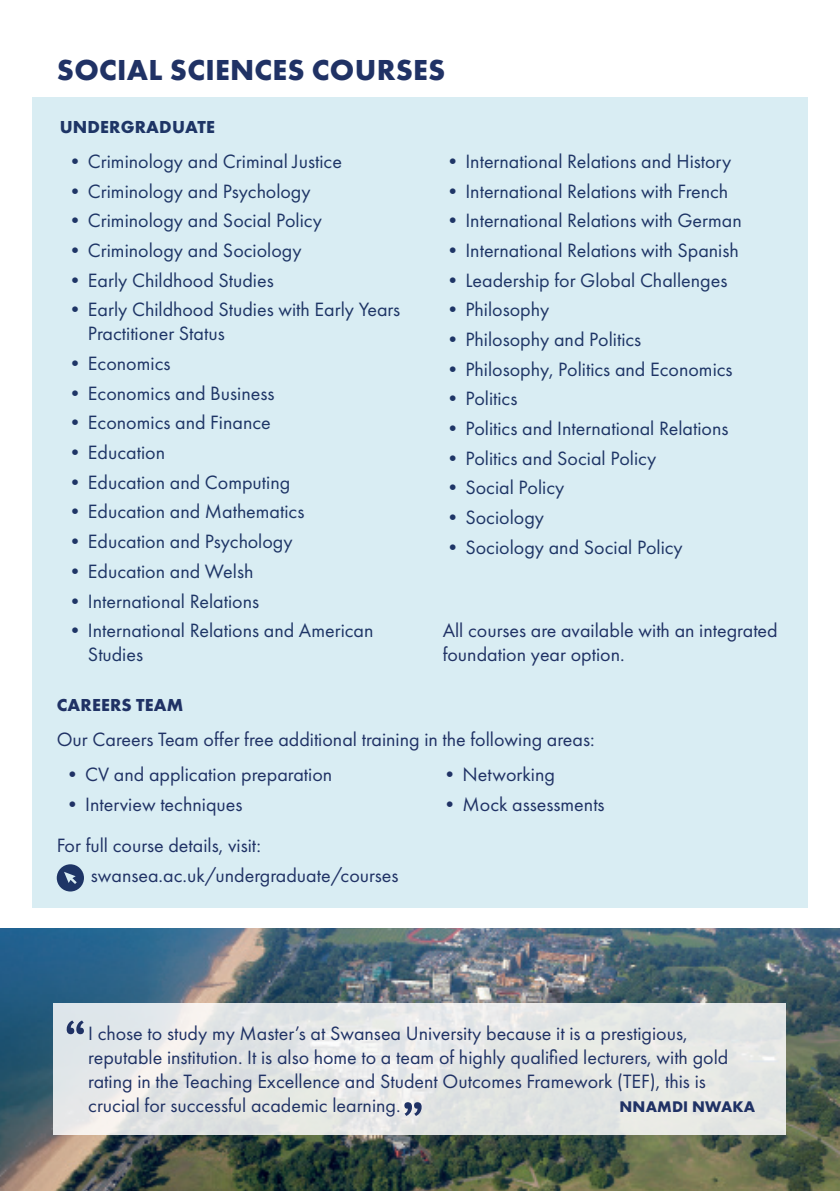
<style>
.page{position:relative;width:840px;height:1191px;background:#fff}
.page>*{position:absolute;margin:0;border:0;box-sizing:border-box;transform-origin:0 0}
.Heading{font:700 30px "Futura PT";letter-spacing:.01em;color:#203265}
.t1{font:20px/24px "Futura PT";color:#1e3566}
.Body{font:20px/24px "Futura PT";color:#203265}
.Sub_Heading{font:700 18px "Futura PT";letter-spacing:.01em;color:#1e3566}
.Sub_Heading-2{font:700 18px "Futura PT";letter-spacing:.01em;color:#203265}
.Body-2{font:700 16px "Futura PT";letter-spacing:.01em;color:#203265}
</style>
<div class="page">
<img style="left:0;top:928px;width:839px;height:263px">
<div style="left:32px;top:97px;width:775px;height:810px;background:#d9edf3"></div>
<svg style="left:54px;top:1003px;width:731px;height:131px;background:#e4e6e6"></svg>
<svg style="left:67px;top:1020px;width:17px;height:14px"></svg>
<svg style="left:404px;top:1102px;width:17px;height:14px"></svg>
<svg style="left:57px;top:864px;width:27px;height:27px"></svg>
<p class="Heading" style="left:57px;top:50px;width:390px">SOCIAL SCIENCES COURSES</p>
<p class="Sub_Heading" style="left:60px;top:115px;width:157px">UNDERGRADUATE</p>
<p class="t1" style="left:65px;top:149px;width:278px">•Criminology and Criminal Justice</p>
<p class="t1" style="left:65px;top:179px;width:247px">•Criminology and Psychology</p>
<p class="t1" style="left:65px;top:209px;width:258px">•Criminology and Social Policy</p>
<p class="t1" style="left:65px;top:238px;width:238px">•Criminology and Sociology</p>
<p class="t1" style="left:65px;top:268px;width:210px">•Early Childhood Studies</p>
<p class="t1" style="left:88px;top:298px;width:313px;text-indent:-23px">•Early Childhood Studies with Early Years<br>Practitioner Status</p>
<p class="t1" style="left:65px;top:351px;width:107px">•Economics</p>
<p class="t1" style="left:65px;top:381px;width:211px">•Economics and Business</p>
<p class="t1" style="left:65px;top:411px;width:207px">•Economics and Finance</p>
<p class="t1" style="left:65px;top:440px;width:101px">•Education</p>
<p class="t1" style="left:65px;top:470px;width:226px">•Education and Computing</p>
<p class="t1" style="left:65px;top:500px;width:240px">•Education and Mathematics</p>
<p class="t1" style="left:65px;top:529px;width:229px">•Education and Psychology</p>
<p class="t1" style="left:65px;top:559px;width:190px">•Education and Welsh</p>
<p class="t1" style="left:65px;top:589px;width:195px">•International Relations</p>
<p class="t1" style="left:88px;top:618px;width:287px;text-indent:-23px">•International Relations and American<br>Studies</p>
<p class="t1" style="left:442px;top:149px;width:290px">•International Relations and History</p>
<p class="t1" style="left:442px;top:179px;width:287px">•International Relations with French</p>
<p class="t1" style="left:442px;top:209px;width:300px">•International Relations with German</p>
<p class="t1" style="left:442px;top:238px;width:297px">•International Relations with Spanish</p>
<p class="t1" style="left:442px;top:268px;width:286px">•Leadership for Global Challenges</p>
<p class="t1" style="left:442px;top:298px;width:108px">•Philosophy</p>
<p class="t1" style="left:442px;top:327px;width:200px">•Philosophy and Politics</p>
<p class="t1" style="left:442px;top:357px;width:291px">•Philosophy, Politics and Economics</p>
<p class="t1" style="left:442px;top:387px;width:76px">•Politics</p>
<p class="t1" style="left:442px;top:416px;width:287px">•Politics and International Relations</p>
<p class="t1" style="left:442px;top:446px;width:215px">•Politics and Social Policy</p>
<p class="t1" style="left:442px;top:476px;width:123px">•Social Policy</p>
<p class="t1" style="left:442px;top:505px;width:103px">•Sociology</p>
<p class="t1" style="left:442px;top:535px;width:241px">•Sociology and Social Policy</p>
<p class="Body" style="left:442px;top:618px;width:336px">All courses are available with an integrated foundation year option.</p>
<p class="Sub_Heading-2" style="left:57px;top:693px;width:128px">CAREERS TEAM</p>
<p class="Body" style="left:57px;top:727px;width:539px">Our Careers Team offer free additional training in the following areas:</p>
<p class="Body" style="left:62px;top:762px;width:271px">•CV and application preparation</p>
<p class="Body" style="left:62px;top:792px;width:181px">•Interview techniques</p>
<p class="Body" style="left:439px;top:762px;width:117px">•Networking</p>
<p class="Body" style="left:439px;top:792px;width:166px">•Mock assessments</p>
<p class="Body" style="left:57px;top:833px;width:206px">For full course details, visit:</p>
<p class="Body" style="left:91px;top:863px;width:309px">swansea.ac.uk/undergraduate/courses</p>
<p class="Body" style="left:88px;top:1020px;width:641px">I chose to study my Master’s at Swansea University because it is a prestigious, reputable institution. It is also home to a team of highly qualified lecturers, with gold rating in the Teaching Excellence and Student Outcomes Framework (TEF), this is crucial for successful academic learning.</p>
<p class="Body-2" style="left:619px;top:1096px;width:137px">NNAMDI NWAKA</p>
</div>
